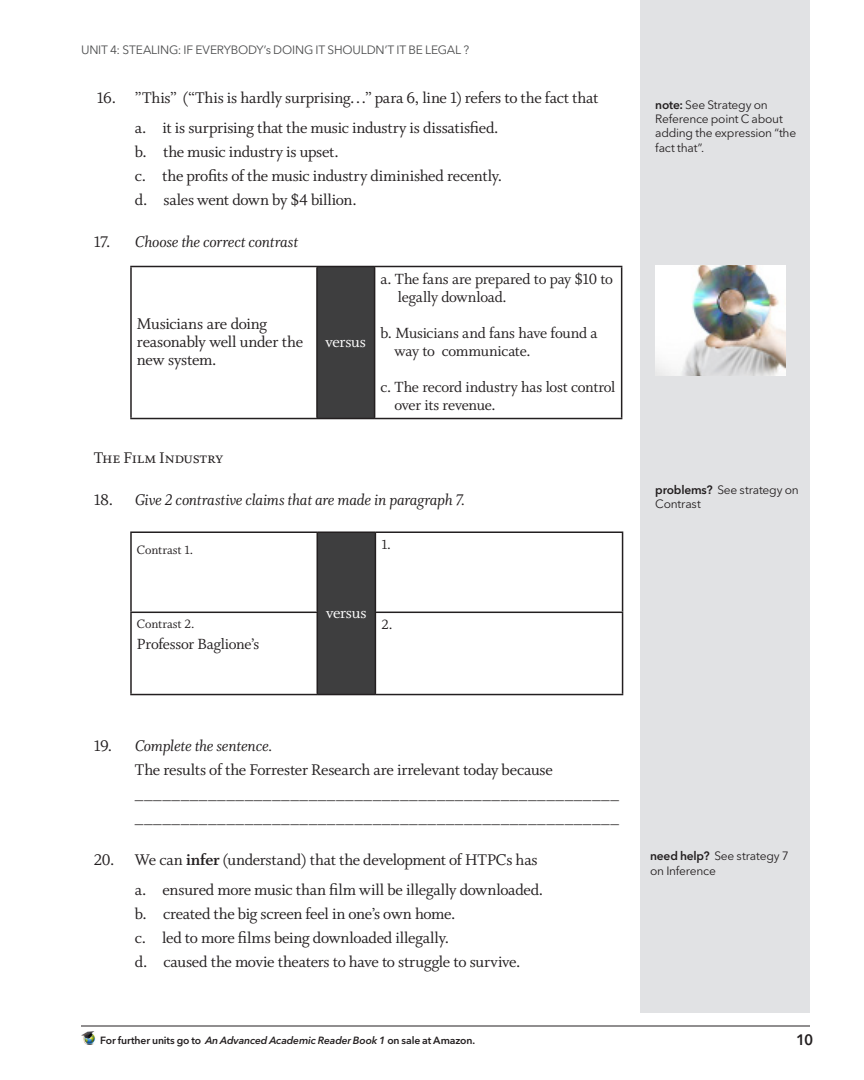
<style>
.page{position:relative;width:864px;height:1080px;background:#fff}
.page>*{position:absolute;margin:0;border:0;box-sizing:border-box;transform-origin:0 0}
.t1{font:17.25px/18px "Whitman Roman LF";letter-spacing:-.015em;color:#231f20}
.t2{font:17.25px "Whitman Italic LF";letter-spacing:-.015em;color:#231f20}
.t3{font:17.25px "Whitman Small Caps LF";letter-spacing:-.015em;color:#231f20}
.t4{font:17.25px "Whitman Roman LF";letter-spacing:-.02em;color:#fff}
.t5{font:16.5px/18px "Whitman Roman LF";letter-spacing:-.015em;color:#231f20}
.t6{font:15px "Whitman Roman LF";color:#231f20}
.t7{font:600 15px "Avenir Next LT Pro";color:#231f20}
.t8{font:13.5px "Whitman Roman LF";letter-spacing:-.005em;color:#231f20}
.t9{font:12px/14.4px "Avenir Next LT Pro";letter-spacing:-.02em;color:#231f20}
.t10{font:12px "Avenir Next LT Pro";letter-spacing:-.015em;color:#4b4c4d}
.t11{font:600 10.35px "Avenir Next LT Pro";letter-spacing:-.01em;color:#231f20}
.s1{font-family:"Whitman Roman LF"}
.s2{font-weight:600}
.s3{font-family:"Whitman Bold LF"}
.s4{font-style:italic}
</style>
<div class="page">
<hr style="left:81px;top:1026px;width:729px;height:1px;background:#231f20">
<img style="left:81px;top:1032px;width:15px;height:13px">
<div style="left:641px;top:0;width:169px;height:1013px;background:#e1e2e4"></div>
<div style="left:317px;top:532px;width:58px;height:163px;background:#3e3e3f"></div>
<hr style="left:130px;top:531px;width:187px;height:2px;background:#231f20">
<hr style="left:130px;top:533px;width:2px;height:79px;background:#231f20">
<hr style="left:317px;top:531px;width:58px;height:2px;background:#231f20">
<hr style="left:317px;top:533px;width:1px;height:79px;background:#231f20">
<hr style="left:375px;top:531px;width:248px;height:2px;background:#231f20">
<hr style="left:375px;top:533px;width:1px;height:79px;background:#231f20">
<hr style="left:622px;top:533px;width:1px;height:79px;background:#231f20">
<hr style="left:130px;top:612px;width:188px;height:1px;background:#231f20">
<hr style="left:130px;top:613px;width:2px;height:81px;background:#231f20">
<hr style="left:317px;top:613px;width:1px;height:81px;background:#231f20">
<hr style="left:375px;top:612px;width:248px;height:1px;background:#231f20">
<hr style="left:375px;top:613px;width:1px;height:81px;background:#231f20">
<hr style="left:622px;top:613px;width:1px;height:81px;background:#231f20">
<hr style="left:130px;top:694px;width:187px;height:1px;background:#231f20">
<hr style="left:317px;top:694px;width:58px;height:1px;background:#231f20">
<hr style="left:375px;top:694px;width:248px;height:1px;background:#231f20">
<div style="left:317px;top:266px;width:58px;height:153px;background:#3e3e3f"></div>
<hr style="left:130px;top:266px;width:187px;height:1px;background:#231f20">
<hr style="left:130px;top:267px;width:2px;height:151px;background:#231f20">
<hr style="left:317px;top:266px;width:58px;height:1px;background:#231f20">
<hr style="left:316px;top:267px;width:2px;height:151px;background:#231f20">
<hr style="left:375px;top:266px;width:247px;height:1px;background:#231f20">
<hr style="left:374px;top:267px;width:1px;height:151px;background:#231f20">
<hr style="left:621px;top:267px;width:1px;height:151px;background:#231f20">
<hr style="left:130px;top:418px;width:187px;height:1px;background:#231f20">
<hr style="left:317px;top:418px;width:58px;height:1px;background:#231f20">
<hr style="left:375px;top:418px;width:247px;height:1px;background:#231f20">
<img style="left:655px;top:266px;width:130px;height:109px">
<p class="t10" style="left:81px;top:43px;width:390px">UNIT 4: STEALING: IF EVERYBODY’s DOING IT SHOULDN’T IT BE LEGAL ?</p>
<p class="t1" style="left:97px;top:89px;width:503px">16. ”This” (“This is hardly surprising…” para 6, line 1) refers to the fact that</p>
<p class="t1" style="left:135px;top:119px;width:365px">a. it is surprising that the music industry is dissatisfied.</p>
<p class="t1" style="left:135px;top:143px;width:205px">b. the music industry is upset.</p>
<p class="t1" style="left:135px;top:167px;width:369px">c. the profits of the music industry diminished recently.</p>
<p class="t1" style="left:135px;top:191px;width:223px">d. sales went down by $4 billion.</p>
<p class="t2" style="left:94px;top:232px;width:206px"><span class="s1">17.</span> Choose the correct contrast</p>
<p class="t1" style="left:137px;top:315px;width:168px">Musicians are doing reasonably well under the new system.</p>
<p class="t4" style="left:326px;top:333px;width:42px">versus</p>
<p class="t5" style="left:398px;top:270px;width:217px;text-indent:-17px">a. The fans are prepared to pay $10 to legally download.</p>
<p class="t5" style="left:394px;top:324px;width:204px;text-indent:-14px">b. Musicians and fans have found a way to communicate.</p>
<p class="t5" style="left:394px;top:378px;width:223px;text-indent:-14px">c. The record industry has lost control over its revenue.</p>
<p class="t3" style="left:94px;top:448px;width:131px">The Film Industry</p>
<p class="t2" style="left:94px;top:490px;width:373px"><span class="s1">18.</span> Give 2 contrastive claims that are made in paragraph 7.</p>
<p class="t8" style="left:137px;top:543px;width:58px">Contrast 1.</p>
<p class="t8" style="left:137px;top:616px;width:59px">Contrast 2.</p>
<p class="t5" style="left:137px;top:635px;width:124px">Professor Baglione’s</p>
<p class="t6" style="left:381px;top:536px;width:11px">1.</p>
<p class="t4" style="left:326px;top:603px;width:42px">versus</p>
<p class="t6" style="left:381px;top:616px;width:13px">2.</p>
<p class="t9" style="left:655px;top:97px;width:143px"><span class="s2">note:</span> See Strategy on<br>Reference point C about adding the expression “the fact that”.</p>
<p class="t9" style="left:655px;top:482px;width:145px"><span class="s2">problems?</span> See strategy on<br>Contrast</p>
<p class="t2" style="left:94px;top:736px;width:180px"><span class="s1">19.</span> Complete the sentence.</p>
<p class="t1" style="left:135px;top:758px;width:486px;line-height:24px">The results of the Forrester Research are irrelevant today because _____________________________________________________</p>
<p class="t1" style="left:135px;top:809px;width:486px">_____________________________________________________</p>
<p class="t1" style="left:94px;top:851px;width:446px">20. We can <span class="s3">infer</span> (understand) that the development of HTPCs has</p>
<p class="t1" style="left:135px;top:881px;width:410px">a. ensured more music than film will be illegally downloaded.</p>
<p class="t1" style="left:135px;top:905px;width:322px">b. created the big screen feel in one’s own home.</p>
<p class="t1" style="left:135px;top:929px;width:316px">c. led to more films being downloaded illegally.</p>
<p class="t1" style="left:135px;top:953px;width:387px">d. caused the movie theaters to have to struggle to survive.</p>
<p class="t9" style="left:650px;top:849px;width:140px"><span class="s2">need help?</span> See strategy 7 on Inference</p>
<p class="t11" style="left:100px;top:1034px;width:377px">For further units go to <span class="s4">An Advanced Academic Reader Book 1</span> on sale at Amazon.</p>
<p class="t7" style="left:796px;top:1030px;width:18px">10</p>
</div>
